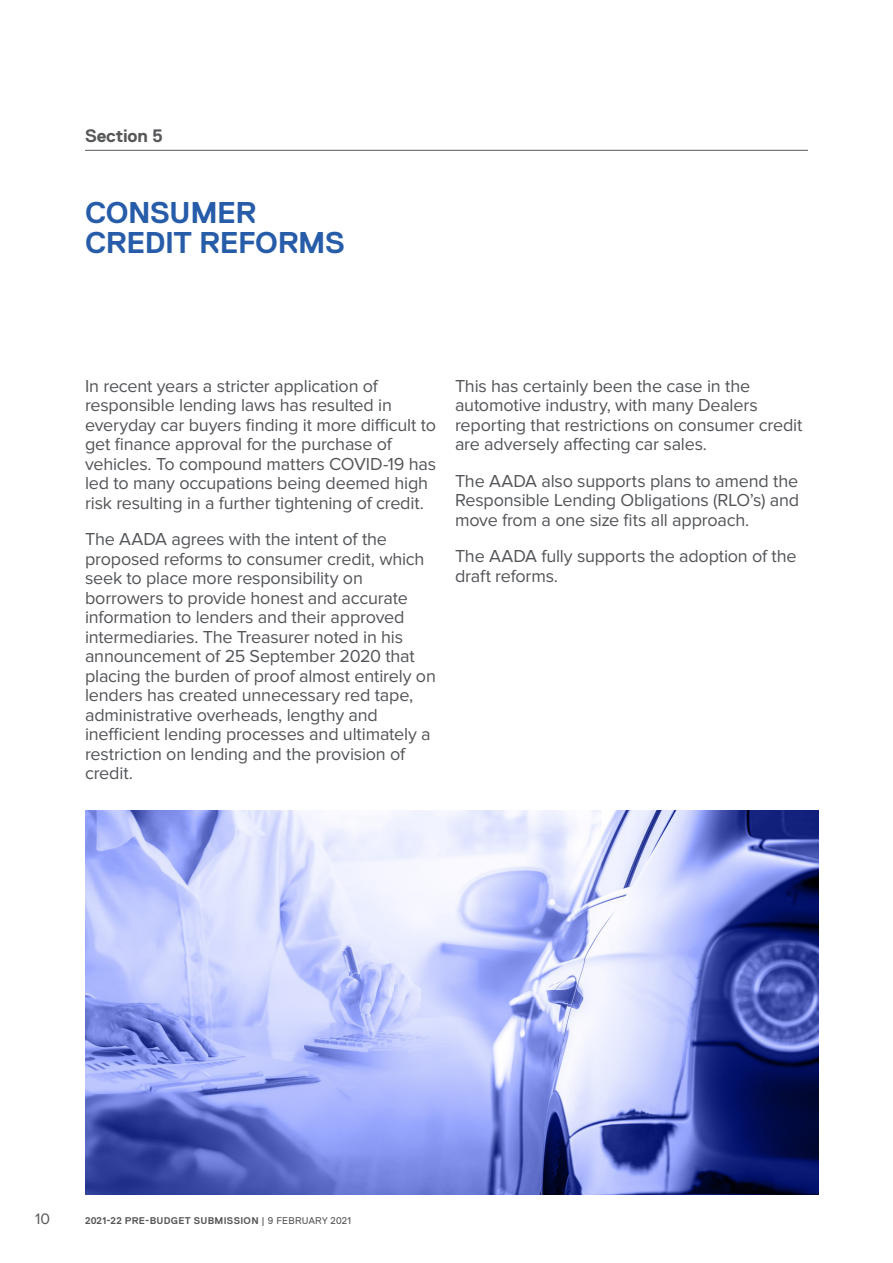
<style>
.page{position:relative;width:893px;height:1263px;background:#fff}
.page>*{position:absolute;margin:0;border:0;box-sizing:border-box;transform-origin:0 0}
.Heading1{font:700 30px "Replica Std";letter-spacing:-.015em;color:#275ca9}
.Body_Copy{font:18px/19.5px "Proxima Nova";letter-spacing:-.01em;color:#535559}
.Section_heading{font:700 18px "Replica Std";letter-spacing:-.01em;color:#57585a}
.t1{font:15.75px "Proxima Nova";color:#57585a}
.t2{font:700 9.75px "Replica Std";letter-spacing:.03em;color:#57585a}
.s1{font-weight:400}
</style>
<div class="page">
<hr style="left:85px;top:150px;width:723px;height:1px;background:#57585a">
<img style="left:85px;top:811px;width:734px;height:384px">
<p class="Section_heading" style="left:85px;top:125px;width:79px">Section 5</p>
<p class="Heading1" style="left:85px;top:196px;width:173px">CONSUMER</p>
<p class="Heading1" style="left:85px;top:226px;width:261px">CREDIT REFORMS</p>
<p class="Body_Copy" style="left:85px;top:377px;width:353px">In recent years a stricter application of responsible lending laws has resulted in everyday car buyers finding it more difficult to get finance approval for the purchase of vehicles. To compound matters COVID-19 has led to many occupations being deemed high risk resulting in a further tightening of credit.</p>
<p class="Body_Copy" style="left:85px;top:530px;width:352px">The AADA agrees with the intent of the proposed reforms to consumer credit, which seek to place more responsibility on borrowers to provide honest and accurate information to lenders and their approved intermediaries. The Treasurer noted in his announcement of 25 September 2020 that placing the burden of proof almost entirely on lenders has created unnecessary red tape, administrative overheads, lengthy and inefficient lending processes and ultimately a restriction on lending and the provision of credit.</p>
<p class="Body_Copy" style="left:455px;top:377px;width:349px">This has certainly been the case in the automotive industry, with many Dealers reporting that restrictions on consumer credit are adversely affecting car sales.</p>
<p class="Body_Copy" style="left:455px;top:472px;width:346px;text-align:justify">The AADA also supports plans to amend the Responsible Lending Obligations (RLO’s) and move from a one size fits all approach.</p>
<p class="Body_Copy" style="left:455px;top:547px;width:343px">The AADA fully supports the adoption of the draft reforms.</p>
<p class="t1" style="left:35px;top:1211px;width:16px">10</p>
<p class="t2" style="left:85px;top:1215px;width:267px">2021-22 PRE-BUDGET SUBMISSION <span class="s1">| 9 FEBRUARY 2021</span></p>
</div>
